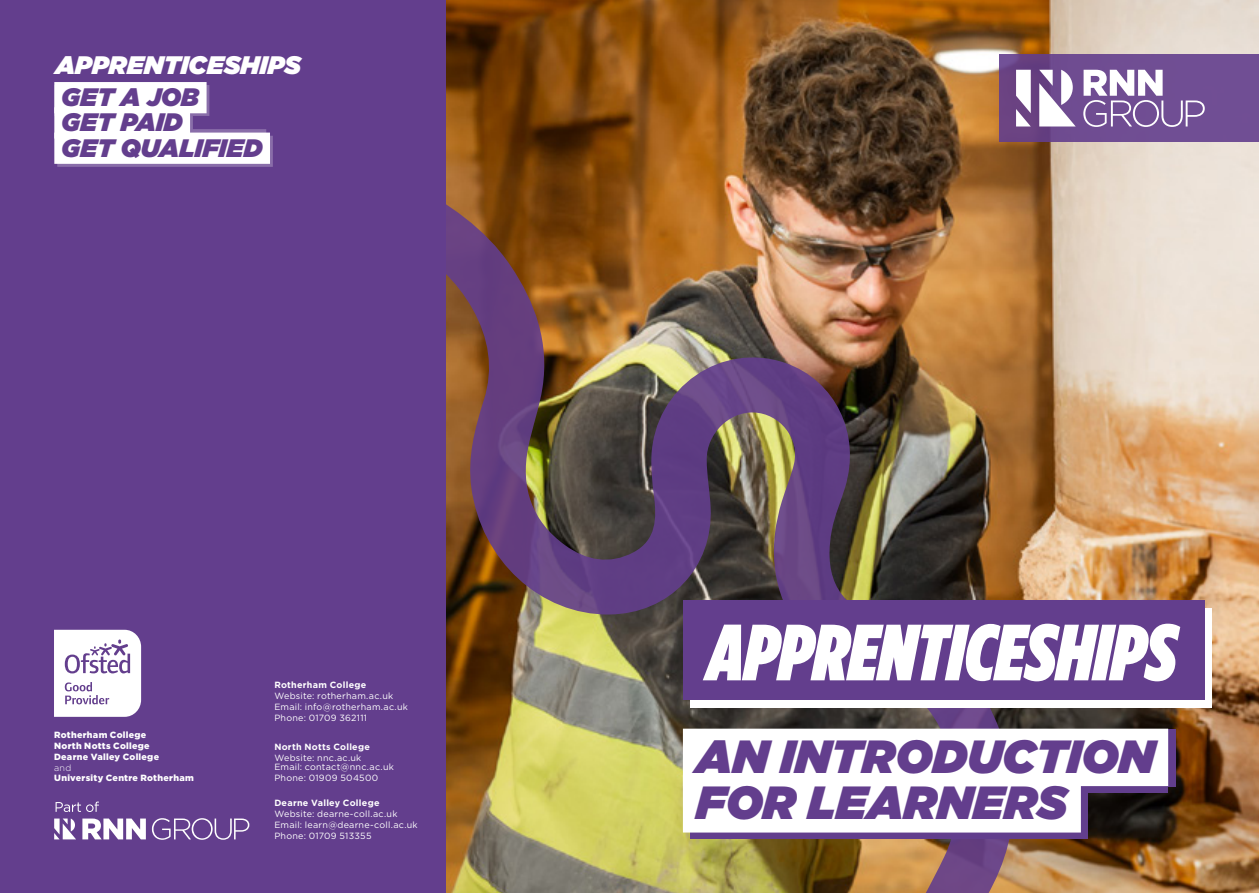
<style>
.page{position:relative;width:1259px;height:893px;background:#fff}
.page>*{position:absolute;margin:0;border:0;box-sizing:border-box;transform-origin:0 0}
.t1{font:italic 900 79.5px "Gotham Cond";color:#fff}
.t2{font:italic 900 46.5px/46.5px "Gotham";color:#633e8d}
.t3{font:italic 900 25.35px "Gotham";color:#fff}
.t4{font:italic 900 25.2px/25.2px "Gotham";color:#633e8d}
.t5{font:9px/11.2px "Gotham";letter-spacing:.025em;color:#fff}
.t6{font:900 9px/10.8px "Gotham";letter-spacing:.03em;color:#fff}
.t7{font:700 9px "Gotham";letter-spacing:.03em;color:#fff}
.t8{font:300 9px "Gotham";color:#fff}
</style>
<div class="page">
<img style="left:445px;top:0;width:814px;height:893px">
<img style="left:445px;top:53px;width:729px;height:840px">
<div style="left:999px;top:54px;width:260px;height:87px;background:linear-gradient(to right,#6d4889,#715098)"></div>
<svg style="left:1083px;top:70px;width:121px;height:57px"></svg>
<svg style="left:1016px;top:70px;width:14px;height:56px"></svg>
<svg style="left:1039px;top:70px;width:36px;height:56px"></svg>
<div style="left:0;top:0;width:445px;height:893px;background:#633e8d"></div>
<svg style="left:54px;top:630px;width:87px;height:87px;background:#e9e3ee"></svg>
<svg style="left:56px;top:802px;width:43px;height:10px"></svg>
<svg style="left:82px;top:818px;width:64px;height:21px"></svg>
<svg style="left:152px;top:818px;width:97px;height:22px"></svg>
<svg style="left:54px;top:818px;width:22px;height:21px"></svg>
<svg style="left:57px;top:85px;width:216px;height:82px"></svg>
<div style="left:54px;top:82px;width:153px;height:31px;background:#fff"></div>
<div style="left:54px;top:107px;width:136px;height:32px;background:#fff"></div>
<div style="left:54px;top:133px;width:216px;height:31px;background:#fff"></div>
<svg style="left:690px;top:793px;width:397px;height:46px;background:#6d4b95"></svg>
<svg style="left:1081px;top:786px;width:87px;height:7px"></svg>
<div style="left:893px;top:729px;width:282px;height:57px;background:linear-gradient(to bottom,#623e8d,#623e8d)"></div>
<div style="left:683px;top:729px;width:485px;height:57px;background:#fff"></div>
<div style="left:683px;top:775px;width:398px;height:57px;background:#fff"></div>
<div style="left:691px;top:608px;width:521px;height:99px;background:#fff"></div>
<div style="left:683px;top:600px;width:522px;height:99px;background:#633e8d"></div>
<h3 class="t3" style="left:55px;top:47px;width:247px">APPRENTICESHIPS</h3>
<h3 class="t4" style="left:62px;top:84px;width:203px">GET A JOB<br>GET PAID<br>GET QUALIFIED</h3>
<p class="t6" style="left:54px;top:730px;width:106px">Rotherham College<br>North Notts College<br>Dearne Valley College</p>
<p class="t8" style="left:54px;top:762px;width:19px">and</p>
<p class="t6" style="left:54px;top:773px;width:141px">University Centre Rotherham</p>
<p class="t7" style="left:274px;top:679px;width:93px">Rotherham College</p>
<p class="t5" style="left:274px;top:690px;width:135px">Website: rotherham.ac.uk<br>Email: info@rotherham.ac.uk<br>Phone: 01709 362111</p>
<p class="t7" style="left:274px;top:741px;width:97px">North Notts College</p>
<p class="t5" style="left:274px;top:752px;width:121px;line-height:9.4px">Website: nnc.ac.uk<br>Email: contact@nnc.ac.uk</p>
<p class="t5" style="left:274px;top:772px;width:106px">Phone: 01909 504500</p>
<p class="t7" style="left:274px;top:797px;width:107px">Dearne Valley College</p>
<p class="t5" style="left:274px;top:808px;width:145px;line-height:10.8px">Website: dearne-coll.ac.uk<br>Email: learn@dearne-coll.ac.uk<br>Phone: 01709 513355</p>
<h1 class="t1" style="left:707px;top:605px;width:471px">APPRENTICESHIPS</h1>
<h2 class="t2" style="left:696px;top:732px;width:460px">AN INTRODUCTION<br>FOR LEARNERS</h2>
</div>
